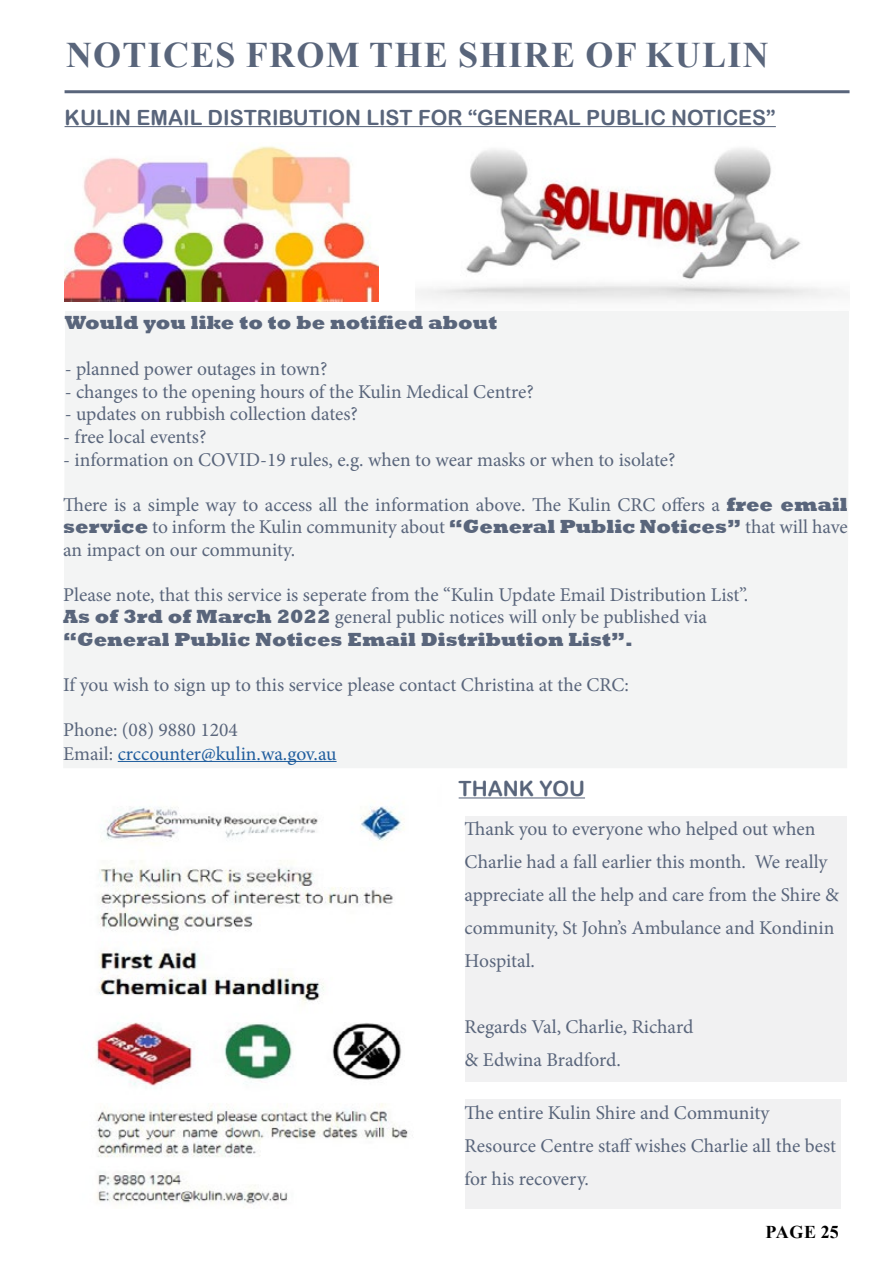
<style>
.page{position:relative;width:893px;height:1263px;background:#fff}
.page>*{position:absolute;margin:0;border:0;box-sizing:border-box;transform-origin:0 0}
.t1{font:700 36px "Times New Roman";letter-spacing:.035em;color:#59657b}
.t2{font:21px "Arial Rounded MT Bold";color:#59657b}
.t3{font:19.5px/33px "Minion Pro";color:#59657b}
.t4{font:800 19.5px "Rockwell";color:#59657b}
.t5{font:19.5px/24px "Minion Pro";color:#215e9e}
.t6{font:700 18px "Times New Roman";letter-spacing:.015em;color:#000}
.s1{font-family:"Rockwell";font-weight:800}
.s2{color:#59657b}
</style>
<div class="page">
<hr style="left:65px;top:90px;width:784px;height:3px;background:#59657b">
<hr style="left:65px;top:126px;width:711px;height:1px;background:#59657b">
<div style="left:64px;top:311px;width:785px;height:457px;background:#f3f4f4"></div>
<hr style="left:118px;top:761px;width:219px;height:1px;background:#215e9e">
<img style="left:65px;top:146px;width:313px;height:155px">
<img style="left:415px;top:148px;width:422px;height:154px">
<img style="left:95px;top:806px;width:313px;height:398px">
<div style="left:465px;top:816px;width:381px;height:266px;background:#f1f1f2"></div>
<hr style="left:459px;top:797px;width:126px;height:1px;background:#59657b">
<div style="left:465px;top:1100px;width:375px;height:109px;background:#f1f1f2"></div>
<h1 class="t1" style="left:66px;top:29px;width:704px">NOTICES FROM THE SHIRE OF KULIN</h1>
<p class="t2" style="left:65px;top:105px;width:713px">KULIN EMAIL DISTRIBUTION LIST FOR “GENERAL PUBLIC NOTICES”</p>
<p class="t4" style="left:65px;top:311px;width:434px">Would you like to to be notified about</p>
<p class="t3" style="left:65px;top:353px;width:264px">- planned power outages in town?</p>
<p class="t3" style="left:65px;top:375px;width:470px">- changes to the opening hours of the Kulin Medical Centre?</p>
<p class="t3" style="left:65px;top:398px;width:295px">- updates on rubbish collection dates?</p>
<p class="t3" style="left:63px;top:420px;width:145px">- free local events?</p>
<p class="t3" style="left:63px;top:443px;width:614px">- information on COVID-19 rules, e.g. when to wear masks or when to isolate?</p>
<p class="t3" style="left:63px;top:493px;width:786px;line-height:22.5px;text-align:justify">There is a simple way to access all the information above. The Kulin CRC offers a <span class="s1">free email service</span> to inform the Kulin community about <span class="s1">“General Public Notices”</span> that will have an impact on our community.</p>
<p class="t3" style="left:63px;top:583px;width:686px;line-height:22.5px">Please note, that this service is seperate from the “Kulin Update Email Distribution List”.<br><span class="s1">As of 3rd of March 2022</span> general public notices will only be published via</p>
<p class="t4" style="left:63px;top:628px;width:571px">“General Public Notices Email Distribution List”.</p>
<p class="t3" style="left:63px;top:668px;width:567px">If you wish to sign up to this service please contact Christina at the CRC:</p>
<p class="t5" style="left:63px;top:717px;width:275px"><span class="s2">Phone: (08) 9880 1204<br>Email:</span> crccounter@kulin.wa.gov.au</p>
<p class="t2" style="left:459px;top:776px;width:128px">THANK YOU</p>
<p class="t3" style="left:465px;top:812px;width:376px">Thank you to everyone who helped out when Charlie had a fall earlier this month. We really appreciate all the help and care from the Shire &amp; community, St John’s Ambulance and Kondinin Hospital.</p>
<p class="t3" style="left:465px;top:1010px;width:230px">Regards Val, Charlie, Richard &amp; Edwina Bradford.</p>
<p class="t3" style="left:465px;top:1096px;width:373px">The entire Kulin Shire and Community<br>Resource Centre staff wishes Charlie all the best for his recovery.</p>
<p class="t6" style="left:766px;top:1219px;width:75px">PAGE 25</p>
</div>
